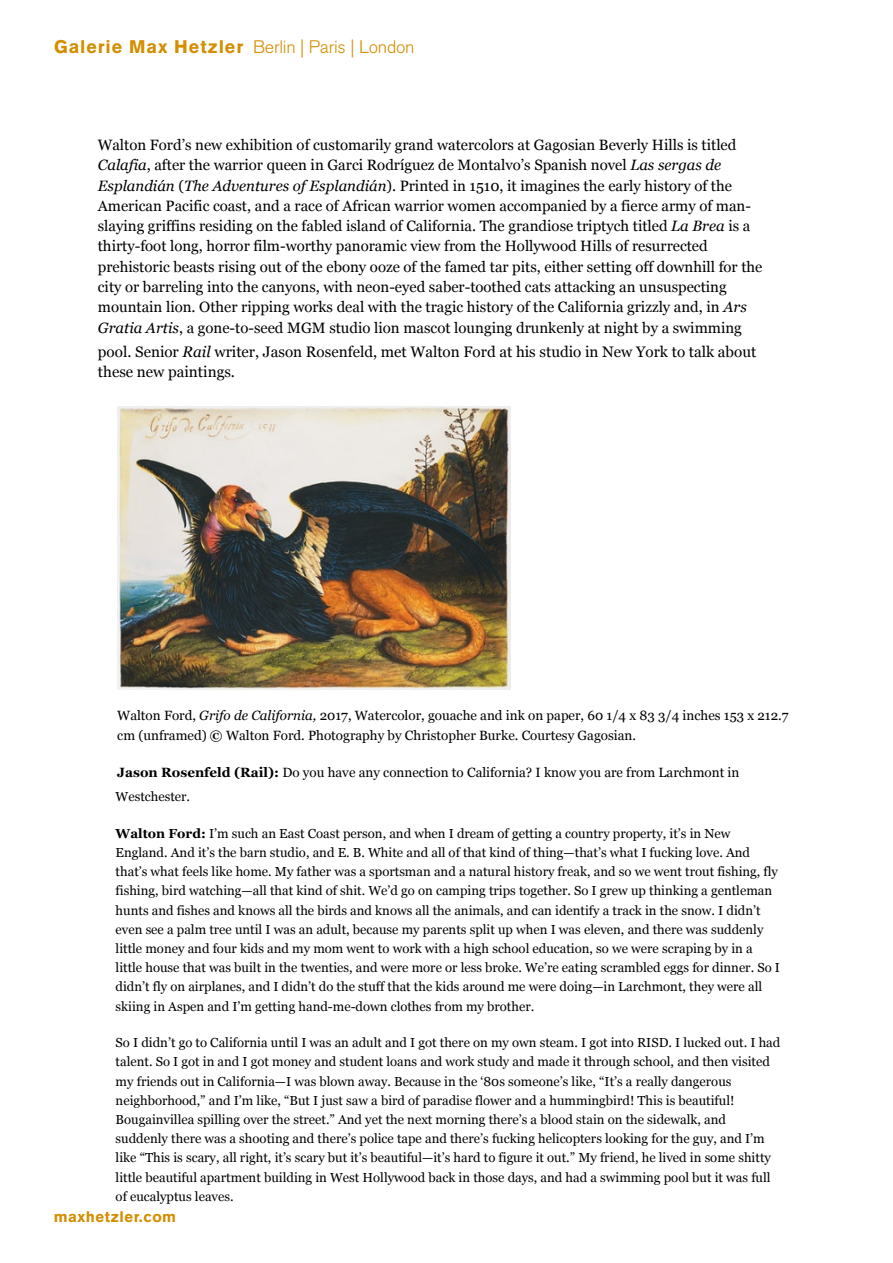
<style>
.page{position:relative;width:893px;height:1263px;background:#fff}
.page>*{position:absolute;margin:0;border:0;box-sizing:border-box;transform-origin:0 0}
.t1{font:18px "Akzidenz Grotesk BE Light Os F";letter-spacing:-.015em;color:#d48e00}
.t2{font:15.15px/20.5px "Georgia";color:#000}
.t3{font:15px/20.2px "Georgia";color:#000}
.t4{font:900 15px "Akzidenz Grotesk";letter-spacing:.03em;color:#d48e00}
.t5{font:13.35px/19.6px "Georgia";color:#000}
.t6{font:13.05px/19.2px "Georgia";color:#000}
.t7{font:9px ".SFNS Text";letter-spacing:.035em;color:#000}
.s1{font-family:"Akzidenz Grotesk";font-weight:900}
.s2{font-style:italic}
.s3{font-weight:700}
</style>
<div class="page">
<img style="left:117px;top:406px;width:394px;height:284px">
<h1 class="t1" style="left:54px;top:37px;width:362px"><span class="s1">Galerie Max Hetzler</span> Berlin | Paris | London</h1>
<p class="t3" style="left:98px;top:134px;width:666px">Walton Ford’s new exhibition of customarily grand watercolors at Gagosian Beverly Hills is titled <span class="s2">Calafia</span>, after the warrior queen in Garci Rodríguez de Montalvo’s Spanish novel <span class="s2">Las sergas de Esplandián</span> (<span class="s2">The Adventures of Esplandián</span>). Printed in 1510, it imagines the early history of the American Pacific coast, and a race of African warrior women accompanied by a fierce army of man&shy;slaying griffins residing on the fabled island of California. The grandiose triptych titled <span class="s2">La Brea</span> is a thirty-foot long, horror film-worthy panoramic view from the Hollywood Hills of resurrected prehistoric beasts rising out of the ebony ooze of the famed tar pits, either setting off downhill for the city or barreling into the canyons, with neon-eyed saber-toothed cats attacking an unsuspecting mountain lion. Other ripping works deal with the tragic history of the California grizzly and, in <span class="s2">Ars Gratia Artis</span>, a gone-to-seed MGM studio lion mascot lounging drunkenly at night by a swimming</p>
<p class="t7" style="left:91px;top:307px;width:259px">WALTON FORD with Jason Rosenfeld – The Brooklyn Rail</p>
<p class="t2" style="left:98px;top:341px;width:660px">pool. Senior <span class="s2">Rail</span> writer, Jason Rosenfeld, met Walton Ford at his studio in New York to talk about these new paintings.</p>
<p class="t5" style="left:117px;top:705px;width:673px">Walton Ford, <span class="s2">Grifo de California,</span> 2017, Watercolor, gouache and ink on paper, 60 1/4 x 83 3/4 inches 153 x 212.7 cm (unframed) <span class="s3">©</span> Walton Ford. Photography by Christopher Burke. Courtesy Gagosian.</p>
<p class="t5" style="left:117px;top:762px;width:624px"><span class="s3">Jason Rosenfeld (Rail):</span> Do you have any connection to California? I know you are from Larchmont in</p>
<p class="t6" style="left:116px;top:786px;width:76px">Westchester.</p>
<p class="t6" style="left:116px;top:823px;width:666px"><span class="s3">Walton Ford:</span> I’m such an East Coast person, and when I dream of getting a country property, it’s in New England. And it’s the barn studio, and E. B. White and all of that kind of thing—that’s what I fucking love. And that’s what feels like home. My father was a sportsman and a natural history freak, and so we went trout fishing, fly fishing, bird watching—all that kind of shit. We’d go on camping trips together. So I grew up thinking a gentleman hunts and fishes and knows all the birds and knows all the animals, and can identify a track in the snow. I didn’t even see a palm tree until I was an adult, because my parents split up when I was eleven, and there was suddenly little money and four kids and my mom went to work with a high school education, so we were scraping by in a little house that was built in the twenties, and were more or less broke. We’re eating scrambled eggs for dinner. So I didn’t fly on airplanes, and I didn’t do the stuff that the kids around me were doing—in Larchmont, they were all skiing in Aspen and I’m getting hand-me-down clothes from my brother.</p>
<p class="t6" style="left:116px;top:1032px;width:666px">So I didn’t go to California until I was an adult and I got there on my own steam. I got into RISD. I lucked out. I had talent. So I got in and I got money and student loans and work study and made it through school, and then visited my friends out in California—I was blown away. Because in the ‘80s someone’s like, “It’s a really dangerous neighborhood,” and I’m like, “But I just saw a bird of paradise flower and a hummingbird! This is beautiful!<br>Bougainvillea spilling over the street.” And yet the next morning there’s a blood stain on the sidewalk, and suddenly there was a shooting and there’s police tape and there’s fucking helicopters looking for the guy, and I’m like “This is scary, all right, it’s scary but it’s beautiful—it’s hard to figure it out.” My friend, he lived in some shitty little beautiful apartment building in West Hollywood back in those days, and had a swimming pool but it was full of eucalyptus leaves.</p>
<p class="t4" style="left:54px;top:1207px;width:124px">maxhetzler.com</p>
</div>
